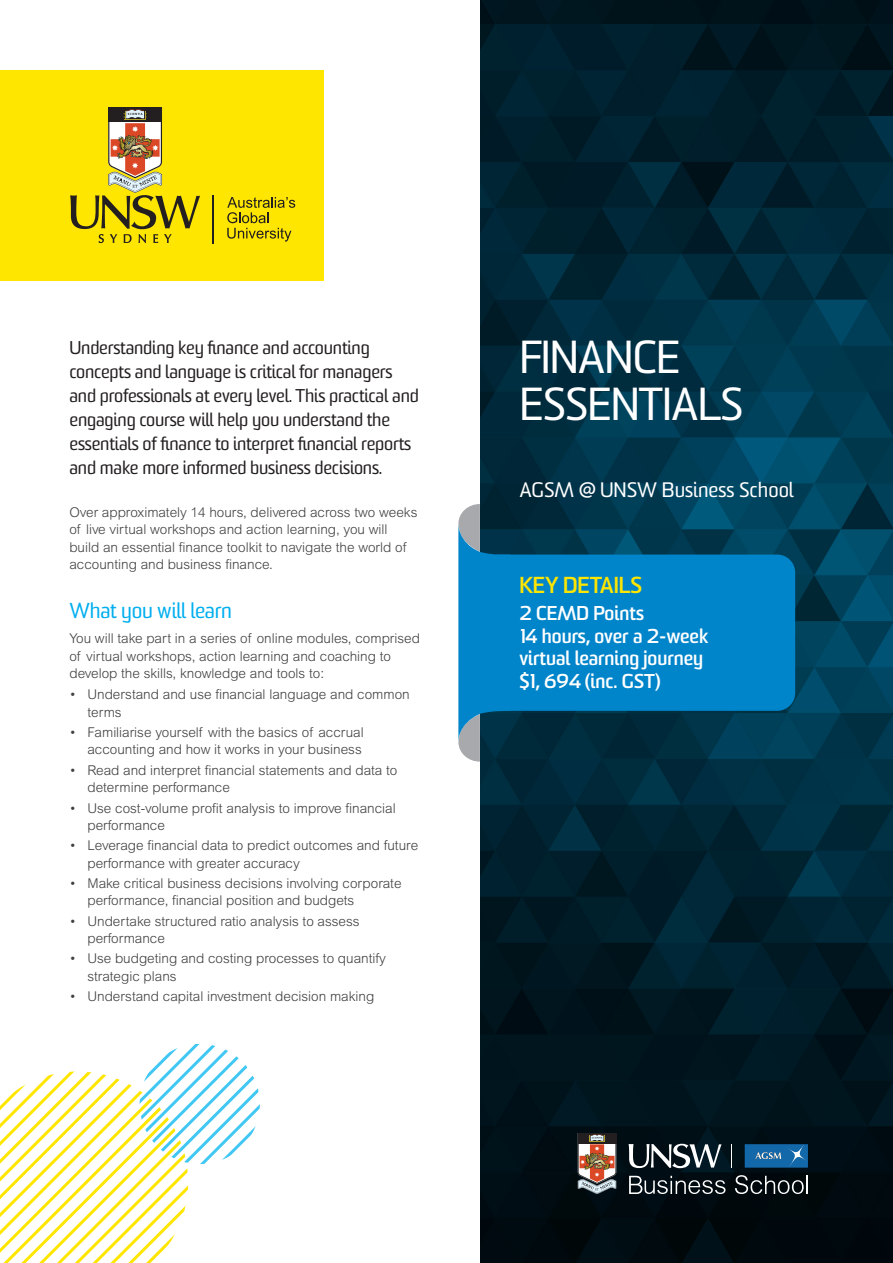
<style>
.page{position:relative;width:893px;height:1263px;background:#fff}
.page>*{position:absolute;margin:0;border:0;box-sizing:border-box;transform-origin:0 0}
.EE_Cover_Lines{font:45px/46.5px "Sommet";letter-spacing:-.02em;color:#fff}
.SUBHEAD{font:700 22.5px "Sommet";letter-spacing:-.01em;color:#ffe601}
.SUBHEAD-2{font:21px "Sommet";letter-spacing:-.01em;color:#00aeef}
.BODY_COPY{font:20.4px "Sommet";color:#fff}
.TAB{font:700 19.5px "Sommet";color:#fff}
.INTRO{font:18px/24px "Sommet";letter-spacing:-.01em;color:#231f20}
.TAB-2{font:300 13.5px/17.2px "Arial MT Std";color:#3e3e3f}
.BODY_COPY-2{font:300 13.5px/17.2px "Arial MT Std";color:#3e3e3f}
</style>
<div class="page">
<img style="left:480px;top:0;width:413px;height:1263px">
<div style="left:0;top:70px;width:324px;height:211px;background:#ffe601"></div>
<svg style="left:70px;top:107px;width:130px;height:136px"></svg>
<hr style="left:213px;top:195px;width:1px;height:48px;background:#231f20">
<svg style="left:227px;top:197px;width:68px;height:45px"></svg>
<svg style="left:578px;top:1133px;width:38px;height:61px"></svg>
<svg style="left:629px;top:1144px;width:92px;height:24px"></svg>
<svg style="left:731px;top:1144px;width:1px;height:24px"></svg>
<svg style="left:745px;top:1144px;width:63px;height:24px;background:#236faa"></svg>
<svg style="left:629px;top:1176px;width:96px;height:18px;background:#40494d"></svg>
<svg style="left:735px;top:1175px;width:73px;height:19px"></svg>
<div style="left:510px;top:554px;width:285px;height:157px;background:#0084ca"></div>
<svg style="left:458px;top:504px;width:52px;height:258px;background:#1877a9"></svg>
<svg style="left:0;top:1044px;width:260px;height:219px"></svg>
<p class="INTRO" style="left:69px;top:337px;width:351px">Understanding key finance and accounting concepts and language is critical for managers and professionals at every level. This practical and engaging course will help you understand the essentials of finance to interpret financial reports and make more informed business decisions.</p>
<p class="BODY_COPY-2" style="left:69px;top:504px;width:349px">Over approximately 14 hours, delivered across two weeks of live virtual workshops and action learning, you will build an essential finance toolkit to navigate the world of accounting and business finance.</p>
<p class="SUBHEAD-2" style="left:69px;top:597px;width:164px">What you will learn</p>
<p class="BODY_COPY-2" style="left:69px;top:630px;width:352px">You will take part in a series of online modules, comprised of virtual workshops, action learning and coaching to develop the skills, knowledge and tools to:</p>
<p class="TAB-2" style="left:87px;top:686px;width:324px;text-indent:-18px">• Understand and use financial language and common terms</p>
<p class="TAB-2" style="left:69px;top:724px;width:296px;text-align:right">• Familiarise yourself with the basics of accrual accounting and how it works in your business</p>
<p class="TAB-2" style="left:87px;top:761px;width:311px;text-indent:-18px">• Read and interpret financial statements and data to determine performance</p>
<p class="TAB-2" style="left:87px;top:799px;width:310px;text-indent:-18px">• Use cost-volume profit analysis to improve financial performance</p>
<p class="TAB-2" style="left:87px;top:837px;width:332px;text-indent:-18px">• Leverage financial data to predict outcomes and future performance with greater accuracy</p>
<p class="TAB-2" style="left:87px;top:874px;width:316px;text-indent:-18px">• Make critical business decisions involving corporate performance, financial position and budgets</p>
<p class="TAB-2" style="left:87px;top:912px;width:274px;text-indent:-18px">• Undertake structured ratio analysis to assess performance</p>
<p class="TAB-2" style="left:87px;top:950px;width:300px;text-indent:-18px">• Use budgeting and costing processes to quantify strategic plans</p>
<p class="TAB-2" style="left:69px;top:988px;width:306px">• Understand capital investment decision making</p>
<p class="EE_Cover_Lines" style="left:519px;top:336px;width:225px">FINANCE<br>ESSENTIALS</p>
<p class="BODY_COPY" style="left:519px;top:477px;width:276px">AGSM @ UNSW Business School</p>
<p class="SUBHEAD" style="left:519px;top:571px;width:124px">KEY DETAILS</p>
<p class="TAB" style="left:519px;top:601px;width:126px">2 CEMD Points</p>
<p class="TAB" style="left:519px;top:623px;width:190px">14 hours, over a 2-week</p>
<p class="TAB" style="left:519px;top:646px;width:185px">virtual learning journey</p>
<p class="TAB" style="left:519px;top:668px;width:143px">$1, 694 (inc. GST)</p>
</div>
